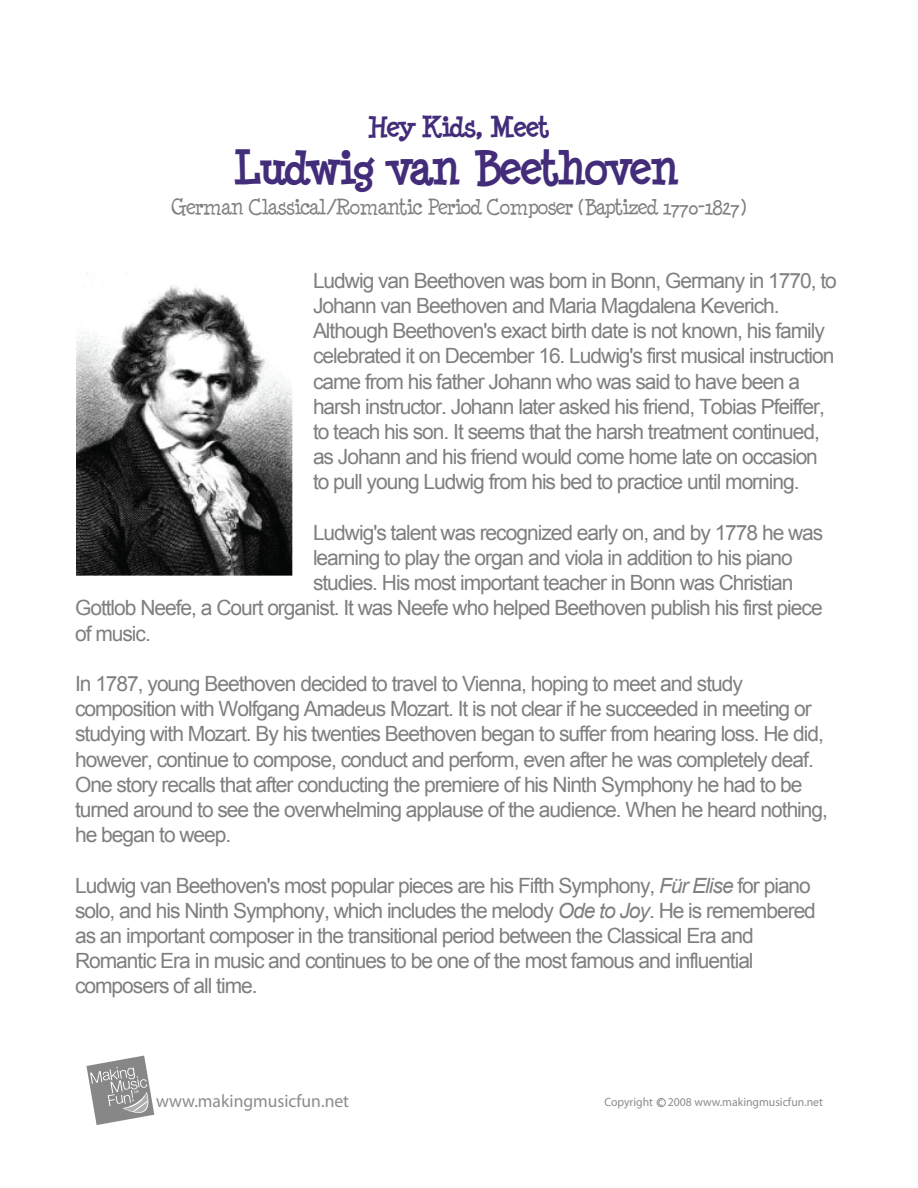
<style>
.page{position:relative;width:918px;height:1188px;background:#fff}
.page>*{position:absolute;margin:0;border:0;box-sizing:border-box;transform-origin:0 0}
.t1{font:700 45px "Minya Nouvelle";letter-spacing:-.05em;color:#432d7a}
.t2{font:700 27px "Minya Nouvelle";letter-spacing:-.05em;color:#432d7a}
.t3{font:21px/25.2px "Arial";letter-spacing:-.05em;color:#7f7f80}
.t4{font:21px "Minya Nouvelle";letter-spacing:-.05em;color:#7f7f80}
.t5{font:18px "Myriad";color:#8c8c8c}
.t6{font:12px "Myriad";color:#8c8c8c}
.s1{font-style:italic}
</style>
<div class="page">
<img style="left:76px;top:273px;width:217px;height:303px">
<div style="left:657px;top:1098px;width:9px;height:9px;border:1px solid #8c8c8c;border-radius:50%"></div>
<svg style="left:86px;top:1056px;width:69px;height:69px"></svg>
<p class="t2" style="left:367px;top:111px;width:184px">Hey Kids, Meet</p>
<h1 class="t1" style="left:231px;top:141px;width:449px">Ludwig van Beethoven</h1>
<p class="t4" style="left:171px;top:195px;width:577px">German Classical/Romantic Period Composer (Baptized 1770-1827)</p>
<p class="t3" style="left:313px;top:268px;width:525px">Ludwig van Beethoven was born in Bonn, Germany in 1770, to Johann van Beethoven and Maria Magdalena Keverich.<br>Although Beethoven's exact birth date is not known, his family celebrated it on December 16. Ludwig's first musical instruction came from his father Johann who was said to have been a harsh instructor. Johann later asked his friend, Tobias Pfeiffer, to teach his son. It seems that the harsh treatment continued, as Johann and his friend would come home late on occasion to pull young Ludwig from his bed to practice until morning.</p>
<p class="t3" style="left:313px;top:520px;width:512px">Ludwig's talent was recognized early on, and by 1778 he was</p>
<p class="t3" style="left:313px;top:545px;width:481px">learning to play the organ and viola in addition to his piano</p>
<p class="t3" style="left:313px;top:571px;width:482px">studies. His most important teacher in Bonn was Christian</p>
<p class="t3" style="left:75px;top:596px;width:749px">Gottlob Neefe, a Court organist. It was Neefe who helped Beethoven publish his first piece</p>
<p class="t3" style="left:75px;top:621px;width:77px">of music.</p>
<p class="t3" style="left:75px;top:671px;width:755px">In 1787, young Beethoven decided to travel to Vienna, hoping to meet and study composition with Wolfgang Amadeus Mozart. It is not clear if he succeeded in meeting or studying with Mozart. By his twenties Beethoven began to suffer from hearing loss. He did, however, continue to compose, conduct and perform, even after he was completely deaf.<br>One story recalls that after conducting the premiere of his Ninth Symphony he had to be turned around to see the overwhelming applause of the audience. When he heard nothing, he began to weep.</p>
<p class="t3" style="left:75px;top:873px;width:742px">Ludwig van Beethoven's most popular pieces are his Fifth Symphony, <span class="s1">Für Elise</span> for piano solo, and his Ninth Symphony, which includes the melody <span class="s1">Ode to Joy</span>. He is remembered as an important composer in the transitional period between the Classical Era and Romantic Era in music and continues to be one of the most famous and influential composers of all time.</p>
<p class="t5" style="left:156px;top:1092px;width:194px">www.makingmusicfun.net</p>
<p class="t6" style="left:604px;top:1096px;width:220px">Copyright 2008 www.makingmusicfun.net</p>
</div>
